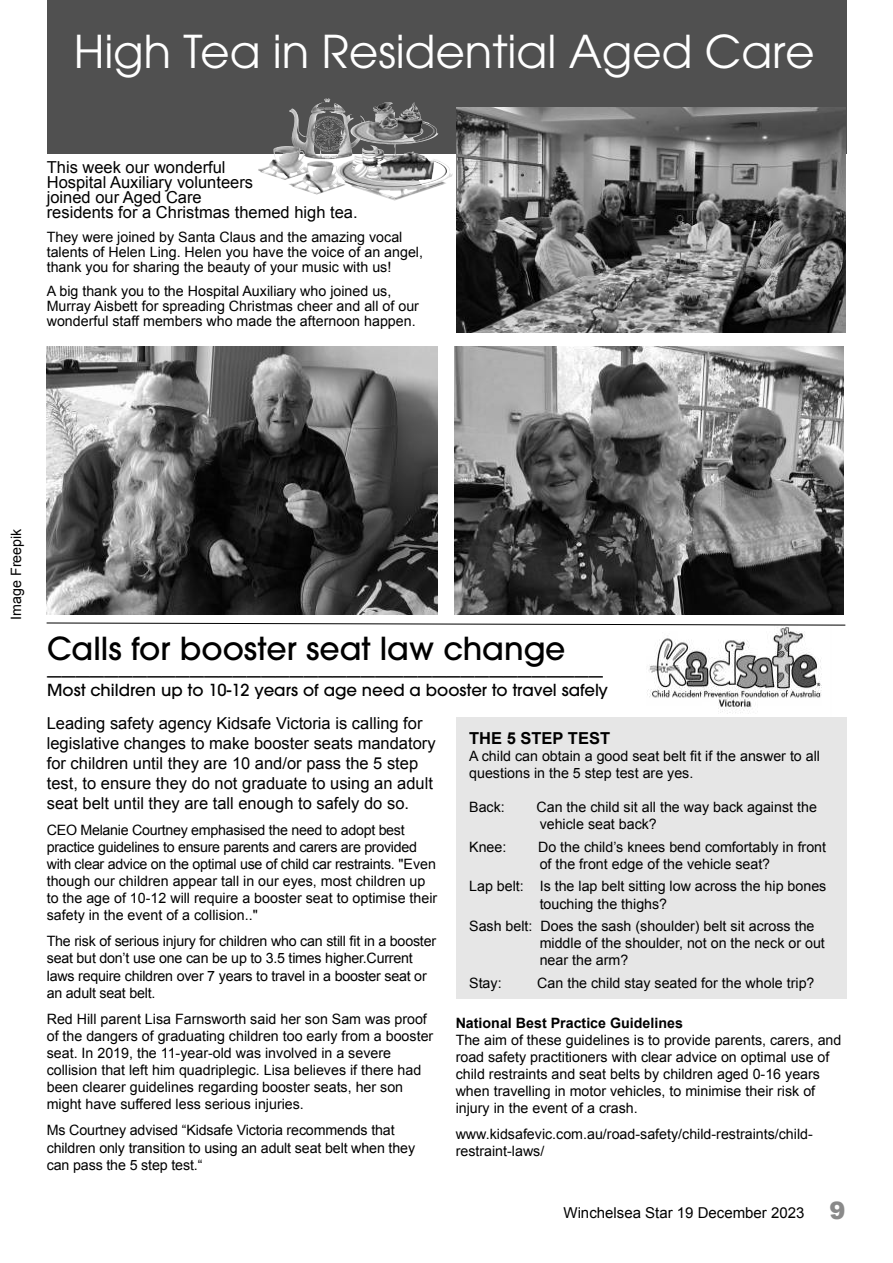
<style>
.page{position:relative;width:893px;height:1263px;background:#fff}
.page>*{position:absolute;margin:0;border:0;box-sizing:border-box;transform-origin:0 0}
.t1{font:45px "ITC Avant Garde Pro";color:#fff}
.t2{font:500 31.5px "ITC Avant Garde Pro";color:#000}
.t3{font:28.5px "ITC Avant Garde Pro";color:#000}
.t4{font:16.5px/19.8px "Arial";color:#000}
.t5{font:500 16.5px "ITC Avant Garde Pro";color:#000}
.t6{font:700 16.5px "Arial";color:#000}
.t7{font:15px "Arial";color:#000}
.t8{font:14.25px/17.1px "Arial";color:#000}
.t9{font:14.25px/17.1px "Arial";letter-spacing:-.02em;color:#000}
.t10{font:700 14.25px "Arial";color:#000}
.s1{font-weight:900;font-size:24px;color:#8a8a8a}
</style>
<div class="page">
<div style="left:456px;top:717px;width:391px;height:282px;background:#e6e6e6"></div>
<img style="left:647px;top:626px;width:175px;height:88px">
<img style="left:47px;top:346px;width:391px;height:269px">
<div style="left:47px;top:0;width:800px;height:154px;background:#505050"></div>
<img style="left:456px;top:107px;width:389px;height:225px">
<img style="left:454px;top:346px;width:390px;height:269px">
<img style="left:324px;top:98px;width:91px;height:20px">
<svg style="left:46px;top:622px;width:800px;height:4px"></svg>
<h1 class="t1" style="left:74px;top:24px;width:743px">High Tea in Residential Aged Care</h1>
<p class="t4" style="left:47px;top:160px;width:312px;line-height:15px">This week our wonderful<br>Hospital Auxiliary volunteers<br>joined our Aged Care<br>residents for a Christmas themed high tea.</p>
<p class="t8" style="left:47px;top:230px;width:378px;line-height:15px">They were joined by Santa Claus and the amazing vocal talents of Helen Ling. Helen you have the voice of an angel, thank you for sharing the beauty of your music with us!</p>
<p class="t8" style="left:47px;top:284px;width:374px;line-height:15px">A big thank you to the Hospital Auxiliary who joined us,<br>Murray Aisbett for spreading Christmas cheer and all of our wonderful staff members who made the afternoon happen.</p>
<p class="t8" style="left:8px;top:619px;width:93px;rotate:-90deg">Image Freepik</p>
<h2 class="t2" style="left:47px;top:629px;width:520px">Calls for booster seat law change</h2>
<h3 class="t3" style="left:47px;top:646px;width:557px">_______________________________________</h3>
<p class="t5" style="left:47px;top:680px;width:562px">Most children up to 10-12 years of age need a booster to travel safely</p>
<p class="t4" style="left:47px;top:714px;width:390px">Leading safety agency Kidsafe Victoria is calling for legislative changes to make booster seats mandatory for children until they are 10 and/or pass the 5 step test, to ensure they do not graduate to using an adult seat belt until they are tall enough to safely do so.</p>
<p class="t9" style="left:47px;top:821px;width:392px">CEO Melanie Courtney emphasised the need to adopt best practice guidelines to ensure parents and carers are provided with clear advice on the optimal use of child car restraints. "Even though our children appear tall in our eyes, most children up to the age of 10-12 will require a booster seat to optimise their safety in the event of a collision.."</p>
<p class="t8" style="left:47px;top:933px;width:391px">The risk of serious injury for children who can still fit in a booster seat but don’t use one can be up to 3.5 times higher.Current laws require children over 7 years to travel in a booster seat or an adult seat belt.</p>
<p class="t8" style="left:47px;top:1010px;width:388px">Red Hill parent Lisa Farnsworth said her son Sam was proof of the dangers of graduating children too early from a booster seat. In 2019, the 11-year-old was involved in a severe collision that left him quadriplegic. Lisa believes if there had been clearer guidelines regarding booster seats, her son might have suffered less serious injuries.</p>
<p class="t8" style="left:47px;top:1122px;width:370px">Ms Courtney advised “Kidsafe Victoria recommends that children only transition to using an adult seat belt when they can pass the 5 step test.“</p>
<p class="t6" style="left:469px;top:728px;width:142px">THE 5 STEP TEST</p>
<p class="t8" style="left:469px;top:747px;width:352px">A child can obtain a good seat belt fit if the answer to all questions in the 5 step test are yes.</p>
<p class="t8" style="left:469px;top:799px;width:37px">Back:</p>
<p class="t8" style="left:536px;top:799px;width:282px">Can the child sit all the way back against the vehicle seat back?</p>
<p class="t8" style="left:469px;top:838px;width:39px">Knee:</p>
<p class="t8" style="left:538px;top:838px;width:290px">Do the child’s knees bend comfortably in front of the front edge of the vehicle seat?</p>
<p class="t8" style="left:540px;top:878px;width:288px;text-indent:-70px">Lap belt: Is the lap belt sitting low across the hip bones touching the thighs?</p>
<p class="t8" style="left:540px;top:918px;width:287px;text-indent:-70px">Sash belt: Does the sash (shoulder) belt sit across the middle of the shoulder, not on the neck or out near the arm?</p>
<p class="t8" style="left:469px;top:974px;width:34px">Stay:</p>
<p class="t8" style="left:537px;top:974px;width:279px">Can the child stay seated for the whole trip?</p>
<p class="t10" style="left:456px;top:1013px;width:229px">National Best Practice Guidelines</p>
<p class="t8" style="left:456px;top:1031px;width:387px">The aim of these guidelines is to provide parents, carers, and road safety practitioners with clear advice on optimal use of child restraints and seat belts by children aged 0-16 years when travelling in motor vehicles, to minimise their risk of injury in the event of a crash.</p>
<p class="t8" style="left:456px;top:1126px;width:359px">www.kidsafevic.com.au/road-safety/child-restraints/child&shy;restraint-laws/</p>
<p class="t7" style="left:563px;top:1203px;width:283px">Winchelsea Star 19 December 2023 <span class="s1">9</span></p>
</div>
